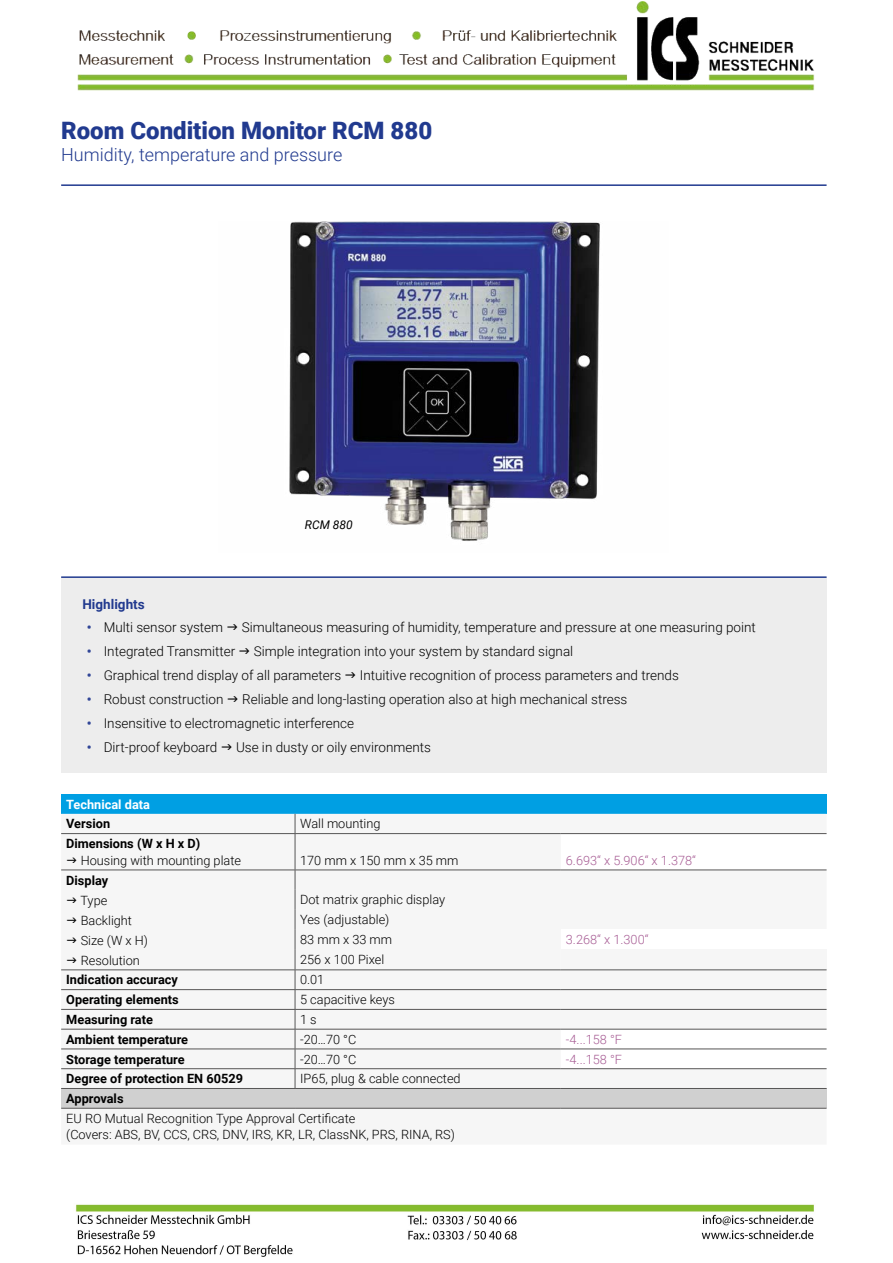
<style>
.page{position:relative;width:893px;height:1263px;background:#fff}
.page>*{position:absolute;margin:0;border:0;box-sizing:border-box;transform-origin:0 0}
.t1{font:900 24px "Roboto";color:#213a8f}
.t2{font:300 18px "Roboto";color:#213a8f}
.t3{font:300 13.5px "Roboto";color:#000}
.t4{font:700 13.5px "Roboto";color:#213a8f}
.t5{font:300 12.75px/16.5px "Roboto";color:#000}
.t6{font:700 12.75px "Roboto";color:#000}
.t7{font:300 12.75px "Roboto";color:#a75c94}
.t8{font:700 12.75px "Roboto";color:#fff}
.t9{font:italic 12px "Roboto";color:#000}
.s1{font-weight:700;color:#314697}
</style>
<div class="page">
<div style="left:61px;top:794px;width:766px;height:20px;background:#009fe3"></div>
<div style="left:61px;top:814px;width:766px;height:274px;background:#f6f6f6"></div>
<div style="left:561px;top:833px;width:266px;height:37px;background:#fff"></div>
<div style="left:561px;top:871px;width:266px;height:59px;background:#f6f6f6"></div>
<div style="left:561px;top:930px;width:266px;height:20px;background:#fff"></div>
<div style="left:561px;top:950px;width:266px;height:20px;background:#f6f6f6"></div>
<svg style="left:561px;top:1030px;width:266px;height:38px"></svg>
<div style="left:61px;top:1088px;width:766px;height:20px;background:#d0d0d0"></div>
<svg style="left:295px;top:814px;width:1px;height:19px"></svg>
<hr style="left:61px;top:833px;width:234px;height:1px;background:#575656">
<hr style="left:295px;top:833px;width:266px;height:1px;background:#575656">
<hr style="left:295px;top:834px;width:1px;height:36px;background:#575656">
<hr style="left:561px;top:833px;width:266px;height:1px;background:#575656">
<hr style="left:61px;top:870px;width:234px;height:1px;background:#575656">
<hr style="left:295px;top:870px;width:266px;height:1px;background:#575656">
<hr style="left:561px;top:870px;width:266px;height:1px;background:#575656">
<hr style="left:61px;top:969px;width:234px;height:1px;background:#575656">
<hr style="left:295px;top:969px;width:266px;height:1px;background:#575656">
<hr style="left:561px;top:969px;width:266px;height:1px;background:#575656">
<hr style="left:61px;top:989px;width:234px;height:1px;background:#575656">
<hr style="left:295px;top:989px;width:266px;height:1px;background:#575656">
<hr style="left:561px;top:989px;width:266px;height:1px;background:#575656">
<hr style="left:61px;top:1009px;width:234px;height:1px;background:#575656">
<hr style="left:295px;top:1009px;width:266px;height:1px;background:#575656">
<hr style="left:561px;top:1009px;width:266px;height:1px;background:#575656">
<hr style="left:61px;top:1029px;width:234px;height:1px;background:#575656">
<hr style="left:295px;top:1029px;width:266px;height:1px;background:#575656">
<hr style="left:561px;top:1029px;width:266px;height:1px;background:#575656">
<hr style="left:61px;top:1049px;width:234px;height:1px;background:#575656">
<hr style="left:295px;top:1049px;width:266px;height:1px;background:#575656">
<hr style="left:561px;top:1049px;width:266px;height:1px;background:#575656">
<hr style="left:61px;top:1068px;width:234px;height:1px;background:#575656">
<hr style="left:295px;top:1068px;width:266px;height:1px;background:#575656">
<svg style="left:295px;top:870px;width:1px;height:218px"></svg>
<hr style="left:561px;top:1068px;width:266px;height:1px;background:#575656">
<hr style="left:61px;top:1088px;width:234px;height:1px;background:#575656">
<hr style="left:295px;top:1088px;width:266px;height:1px;background:#575656">
<hr style="left:561px;top:1088px;width:266px;height:1px;background:#575656">
<hr style="left:61px;top:1108px;width:234px;height:1px;background:#575656">
<hr style="left:295px;top:1108px;width:266px;height:1px;background:#575656">
<hr style="left:561px;top:1108px;width:266px;height:1px;background:#575656">
<div style="left:61px;top:577px;width:766px;height:196px;background:#ededed"></div>
<hr style="left:61px;top:576px;width:766px;height:2px;background:#213a8f">
<hr style="left:61px;top:184px;width:766px;height:2px;background:#213a8f">
<img style="left:289px;top:222px;width:311px;height:319px">
<img style="left:77px;top:1px;width:738px;height:90px">
<img style="left:75px;top:1204px;width:739px;height:53px">
<svg style="left:67px;top:857px;width:10px;height:6px"></svg>
<svg style="left:67px;top:897px;width:10px;height:6px"></svg>
<svg style="left:67px;top:917px;width:10px;height:6px"></svg>
<svg style="left:67px;top:937px;width:10px;height:6px"></svg>
<svg style="left:67px;top:957px;width:10px;height:6px"></svg>
<h1 class="t1" style="left:61px;top:114px;width:373px">Room Condition Monitor RCM 880</h1>
<h2 class="t2" style="left:61px;top:142px;width:283px">Humidity, temperature and pressure</h2>
<p class="t9" style="left:305px;top:516px;width:49px">RCM 880</p>
<p class="t4" style="left:82px;top:594px;width:64px">Highlights</p>
<p class="t3" style="left:87px;top:618px;width:138px"><span class="s1">•</span> Multi sensor system</p>
<p class="t3" style="left:242px;top:618px;width:516px">Simultaneous measuring of humidity, temperature and pressure at one measuring point</p>
<p class="t3" style="left:87px;top:642px;width:150px"><span class="s1">•</span> Integrated Transmitter</p>
<p class="t3" style="left:254px;top:642px;width:321px">Simple integration into your system by standard signal</p>
<p class="t3" style="left:87px;top:666px;width:256px"><span class="s1">•</span> Graphical trend display of all parameters</p>
<p class="t3" style="left:360px;top:666px;width:320px">Intuitive recognition of process parameters and trends</p>
<p class="t3" style="left:87px;top:690px;width:138px"><span class="s1">•</span> Robust construction</p>
<p class="t3" style="left:242px;top:690px;width:387px">Reliable and long-lasting operation also at high mechanical stress</p>
<p class="t3" style="left:87px;top:713px;width:269px"><span class="s1">•</span> Insensitive to electromagnetic interference</p>
<p class="t3" style="left:87px;top:737px;width:132px"><span class="s1">•</span> Dirt-proof keyboard</p>
<p class="t3" style="left:236px;top:737px;width:196px">Use in dusty or oily environments</p>
<p class="t8" style="left:66px;top:795px;width:85px">Technical data</p>
<p class="t6" style="left:66px;top:815px;width:45px">Version</p>
<p class="t5" style="left:300px;top:815px;width:82px">Wall mounting</p>
<p class="t6" style="left:66px;top:835px;width:136px">Dimensions (W x H x D)</p>
<p class="t5" style="left:81px;top:851px;width:162px">Housing with mounting plate</p>
<p class="t5" style="left:300px;top:851px;width:160px">170 mm x 150 mm x 35 mm</p>
<p class="t7" style="left:566px;top:851px;width:132px">6.693“ x 5.906“ x 1.378“</p>
<p class="t6" style="left:66px;top:871px;width:43px">Display</p>
<p class="t5" style="left:80px;top:891px;width:28px">Type</p>
<p class="t5" style="left:300px;top:891px;width:147px">Dot matrix graphic display</p>
<p class="t5" style="left:81px;top:911px;width:53px">Backlight</p>
<p class="t5" style="left:300px;top:911px;width:91px">Yes (adjustable)</p>
<p class="t5" style="left:81px;top:931px;width:69px">Size (W x H)</p>
<p class="t5" style="left:300px;top:931px;width:94px">83 mm x 33 mm</p>
<p class="t7" style="left:566px;top:931px;width:84px">3.268“ x 1.300“</p>
<p class="t5" style="left:81px;top:951px;width:61px">Resolution</p>
<p class="t5" style="left:300px;top:951px;width:86px">256 x 100 Pixel</p>
<p class="t6" style="left:66px;top:971px;width:113px">Indication accuracy</p>
<p class="t5" style="left:300px;top:971px;width:26px">0.01</p>
<p class="t6" style="left:66px;top:991px;width:114px">Operating elements</p>
<p class="t5" style="left:300px;top:991px;width:96px">5 capacitive keys</p>
<p class="t6" style="left:66px;top:1010px;width:88px">Measuring rate</p>
<p class="t5" style="left:300px;top:1011px;width:18px">1 s</p>
<p class="t6" style="left:66px;top:1030px;width:123px">Ambient temperature</p>
<p class="t5" style="left:300px;top:1030px;width:58px">-20…70 °C</p>
<p class="t7" style="left:566px;top:1030px;width:58px">-4...158 °F</p>
<p class="t6" style="left:66px;top:1050px;width:120px">Storage temperature</p>
<p class="t5" style="left:300px;top:1050px;width:58px">-20…70 °C</p>
<p class="t7" style="left:566px;top:1050px;width:58px">-4...158 °F</p>
<p class="t6" style="left:66px;top:1070px;width:178px">Degree of protection EN 60529</p>
<p class="t5" style="left:300px;top:1070px;width:162px">IP65, plug &amp; cable connected</p>
<p class="t6" style="left:66px;top:1089px;width:59px">Approvals</p>
<p class="t5" style="left:66px;top:1109px;width:390px">EU RO Mutual Recognition Type Approval Certificate<br>(Covers: ABS, BV, CCS, CRS, DNV, IRS, KR, LR, ClassNK, PRS, RINA, RS)</p>
</div>
